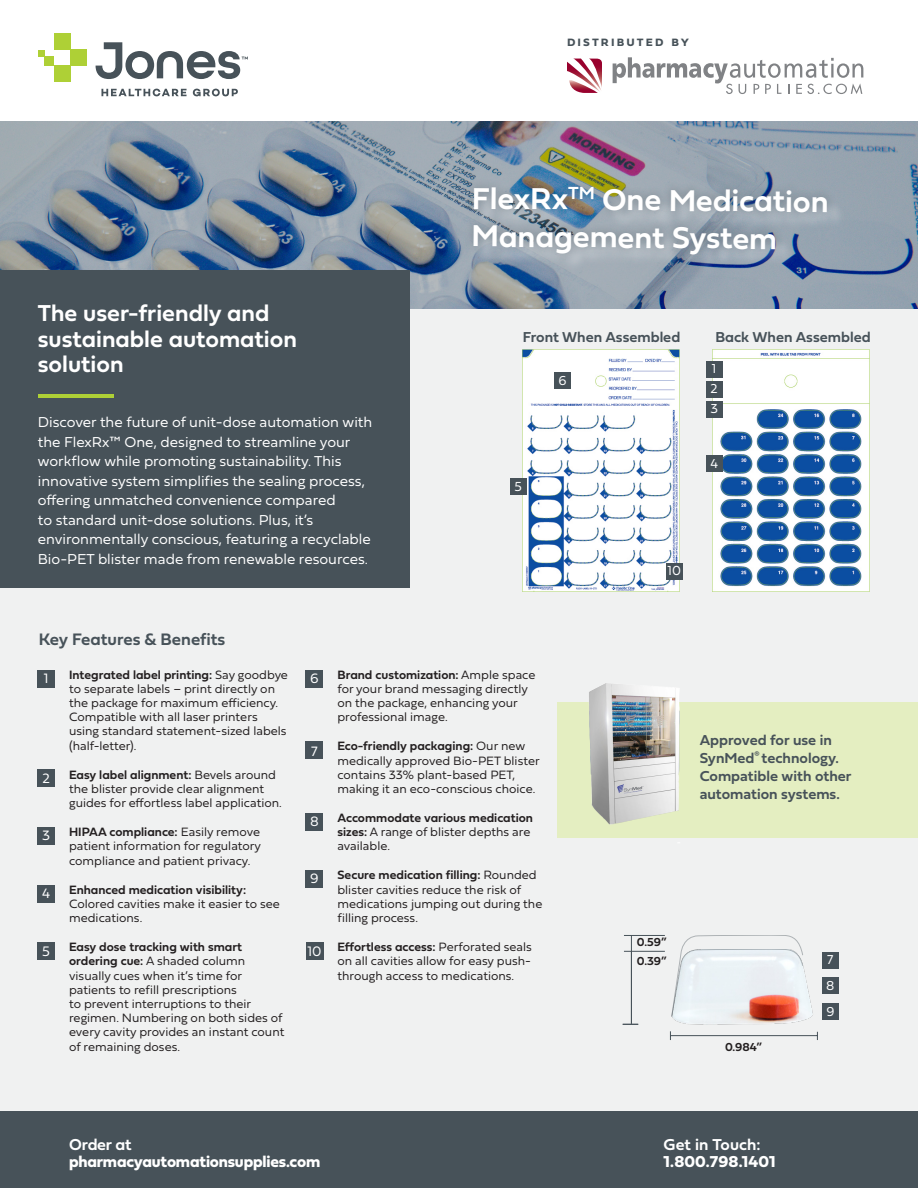
<style>
.page{position:relative;width:918px;height:1188px;background:#fff}
.page>*{position:absolute;margin:0;border:0;box-sizing:border-box;transform-origin:0 0}
.t1{font:31.5px/38.4px "Fieldwork Geo Demibold";color:#fff}
.t2{font:24px/25.5px "Fieldwork Geo Demibold";color:#fff}
.t3{font:18.3px "Fieldwork Geo Demibold";color:#fff}
.t4{font:17.4px "Fieldwork Geo Demibold";color:#475259}
.Subhead{font:16.5px/17.2px "Fieldwork Geo Bold";letter-spacing:-.01em;color:#fff}
.t5{font:15px/19.5px "Fieldwork Hum Light";color:#fff}
.t6{font:700 15px/18px "Fieldwork Hum Demi";color:#475259}
.t7{font:15px "Fieldwork Geo Demibold";color:#475259}
.t8{font:15px "Fieldwork Geo Demibold";letter-spacing:.14em;color:#475259}
.t9{font:14.4px "Fieldwork Hum Light";color:#fff}
.t10{font:14.1px "Fieldwork Hum Light";color:#fff}
.t11{font:13.65px "Fieldwork Hum Light";color:#fff}
.t12{font:13.5px "Fieldwork Hum Light";color:#fff}
.t13{font:12.6px/14.1px "Fieldwork Hum Light";color:#231f20}
.t14{font:12.6px/14.2px "Fieldwork Geo Demibold";color:#231f20}
.t15{font:700 12.15px "Fieldwork Hum Demi";color:#231f20}
.s1{font-family:"Fieldwork Geo Demibold"}
.s2{font-family:"Fieldwork Hum Light"}
</style>
<div class="page">
<div style="left:0;top:242px;width:918px;height:880px;background:#f0f1f1"></div>
<div style="left:0;top:1112px;width:918px;height:76px;background:#475259"></div>
<div style="left:38px;top:670px;width:17px;height:17px;background:#475259"></div>
<div style="left:38px;top:770px;width:17px;height:17px;background:#475259"></div>
<div style="left:38px;top:827px;width:17px;height:18px;background:#475259"></div>
<div style="left:38px;top:943px;width:17px;height:17px;background:#475259"></div>
<div style="left:38px;top:885px;width:17px;height:17px;background:#475259"></div>
<div style="left:306px;top:670px;width:17px;height:17px;background:#475259"></div>
<div style="left:306px;top:813px;width:17px;height:17px;background:#475259"></div>
<div style="left:306px;top:943px;width:17px;height:17px;background:#475259"></div>
<div style="left:306px;top:871px;width:17px;height:17px;background:#475259"></div>
<div style="left:306px;top:742px;width:17px;height:17px;background:#475259"></div>
<img style="left:523px;top:350px;width:156px;height:241px">
<img style="left:713px;top:350px;width:156px;height:241px">
<div style="left:706px;top:361px;width:16px;height:16px;background:#475259"></div>
<div style="left:706px;top:381px;width:16px;height:16px;background:#475259"></div>
<div style="left:706px;top:401px;width:16px;height:16px;background:#475259"></div>
<div style="left:706px;top:456px;width:16px;height:16px;background:#475259"></div>
<div style="left:510px;top:478px;width:17px;height:17px;background:#475259"></div>
<div style="left:822px;top:952px;width:16px;height:16px;background:#475259"></div>
<div style="left:822px;top:978px;width:16px;height:16px;background:#475259"></div>
<div style="left:822px;top:1004px;width:16px;height:16px;background:#475259"></div>
<div style="left:666px;top:563px;width:16px;height:16px;background:#475259"></div>
<hr style="left:624px;top:951px;width:41px;height:1px;background:#475259">
<hr style="left:670px;top:1035px;width:147px;height:1px;background:#475259">
<img style="left:672px;top:965px;width:141px;height:60px">
<div style="left:54px;top:33px;width:16px;height:17px;background:#aed036"></div>
<div style="left:70px;top:50px;width:17px;height:16px;background:#aed036"></div>
<div style="left:45px;top:56px;width:9px;height:10px;background:#aed036"></div>
<div style="left:38px;top:50px;width:7px;height:6px;background:#aed036"></div>
<div style="left:54px;top:66px;width:16px;height:16px;background:#aed036"></div>
<svg style="left:101px;top:89px;width:86px;height:7px"></svg>
<svg style="left:193px;top:89px;width:45px;height:7px"></svg>
<svg style="left:96px;top:42px;width:152px;height:37px"></svg>
<img style="left:0;top:121px;width:918px;height:188px">
<div style="left:476px;top:190px;width:369px;height:83px;background:#fff;opacity:.34"></div>
<svg style="left:464px;top:176px;width:373px;height:89px;background:#8d9ba7"></svg>
<div style="left:0;top:270px;width:409px;height:318px;background:#475259"></div>
<hr style="left:39px;top:395px;width:75px;height:3px;background:#aed036">
<div style="left:558px;top:703px;width:360px;height:135px;background:#e4eec1"></div>
<img style="left:578px;top:683px;width:112px;height:142px">
<svg style="left:613px;top:57px;width:250px;height:37px"></svg>
<svg style="left:567px;top:59px;width:35px;height:34px"></svg>
<div style="left:554px;top:373px;width:17px;height:16px;background:#475259"></div>
<svg style="left:671px;top:935px;width:132px;height:82px"></svg>
<hr style="left:631px;top:935px;width:1px;height:89px;background:#475259">
<hr style="left:624px;top:935px;width:41px;height:1px;background:#475259">
<svg style="left:623px;top:1024px;width:15px;height:1px"></svg>
<p class="t8" style="left:567px;top:29px;width:124px">distributed by</p>
<p class="t2" style="left:38px;top:300px;width:261px">The user-friendly and sustainable automation solution</p>
<p class="t5" style="left:38px;top:412px;width:336px">Discover the future of unit-dose automation with the FlexRx™ One, designed to streamline your workflow while promoting sustainability. This innovative system simplifies the sealing process, offering unmatched convenience compared<br>to standard unit-dose solutions. Plus, it’s environmentally conscious, featuring a recyclable Bio-PET blister made from renewable resources.</p>
<p class="t4" style="left:39px;top:626px;width:188px">Key Features &amp; Benefits</p>
<p class="t1" style="left:472px;top:178px;width:98px;rotate:1deg">FlexRx</p>
<p class="t3" style="left:568px;top:179px;width:28px">TM</p>
<p class="t1" style="left:473px;top:176px;width:358px;text-indent:130px;rotate:1deg">One Medication<br>Management System</p>
<p class="t7" style="left:523px;top:325px;width:159px">Front When Assembled</p>
<p class="t7" style="left:715px;top:325px;width:157px">Back When Assembled</p>
<p class="t12" style="left:558px;top:370px;width:10px">6</p>
<p class="t11" style="left:515px;top:475px;width:9px">5</p>
<p class="t12" style="left:712px;top:358px;width:6px">1</p>
<p class="t12" style="left:711px;top:378px;width:9px">2</p>
<p class="t12" style="left:710px;top:398px;width:9px">3</p>
<p class="t12" style="left:710px;top:453px;width:9px">4</p>
<p class="t11" style="left:667px;top:560px;width:15px">10</p>
<p class="t10" style="left:44px;top:667px;width:6px">1</p>
<p class="t10" style="left:42px;top:767px;width:9px">2</p>
<p class="t10" style="left:42px;top:825px;width:9px">3</p>
<p class="t10" style="left:42px;top:882px;width:10px">4</p>
<p class="t9" style="left:42px;top:939px;width:9px">5</p>
<p class="t13" style="left:69px;top:667px;width:220px"><span class="s1">Integrated label printing:</span> Say goodbye to separate labels – print directly on the package for maximum efficiency.<br>Compatible with all laser printers using standard statement-sized labels (half-letter).</p>
<p class="t13" style="left:69px;top:767px;width:214px"><span class="s1">Easy label alignment:</span> Bevels around the blister provide clear alignment guides for effortless label application.</p>
<p class="t13" style="left:69px;top:824px;width:193px;text-align:justify"><span class="s1">HIPAA compliance:</span> Easily remove patient information for regulatory compliance and patient privacy.</p>
<p class="t13" style="left:69px;top:882px;width:212px"><span class="s1">Enhanced medication visibility:<br></span>Colored cavities make it easier to see medications.</p>
<p class="t13" style="left:69px;top:939px;width:217px"><span class="s1">Easy dose tracking with smart ordering cue:</span> A shaded column visually cues when it’s time for patients to refill prescriptions<br>to prevent interruptions to their regimen. Numbering on both sides of every cavity provides an instant count of remaining doses.</p>
<p class="t10" style="left:310px;top:667px;width:10px">6</p>
<p class="t10" style="left:311px;top:740px;width:8px">7</p>
<p class="t10" style="left:310px;top:810px;width:10px">8</p>
<p class="t10" style="left:310px;top:868px;width:10px">9</p>
<p class="t9" style="left:307px;top:939px;width:16px">10</p>
<p class="t13" style="left:337px;top:667px;width:199px"><span class="s1">Brand customization:</span> Ample space for your brand messaging directly on the package, enhancing your professional image.</p>
<p class="t13" style="left:337px;top:738px;width:204px"><span class="s1">Eco-friendly packaging:</span> Our new medically approved Bio-PET blister contains 33% plant-based PET, making it an eco-conscious choice.</p>
<p class="t14" style="left:337px;top:810px;width:197px">Accommodate various medication sizes: <span class="s2">A range of blister depths are available.</span></p>
<p class="t13" style="left:337px;top:867px;width:206px"><span class="s1">Secure medication filling:</span> Rounded blister cavities reduce the risk of medications jumping out during the filling process.</p>
<p class="t13" style="left:337px;top:939px;width:196px;text-align:justify"><span class="s1">Effortless access:</span> Perforated seals on all cavities allow for easy push&shy;through access to medications.</p>
<p class="t6" style="left:700px;top:730px;width:153px">Approved for use in<br>SynMed<sup>®</sup> technology.<br>Compatible with other automation systems.</p>
<p class="t15" style="left:637px;top:933px;width:31px">0.59”</p>
<p class="t15" style="left:637px;top:952px;width:31px">0.39”</p>
<p class="t15" style="left:725px;top:1037px;width:38px">0.984”</p>
<p class="t12" style="left:827px;top:949px;width:8px">7</p>
<p class="t12" style="left:826px;top:975px;width:10px">8</p>
<p class="t12" style="left:826px;top:1001px;width:10px">9</p>
<p class="Subhead" style="left:69px;top:1135px;width:253px"><span class="s1">Order at </span>pharmacyautomationsupplies.com</p>
<p class="Subhead" style="left:664px;top:1135px;width:113px"><span class="s1">Get in Touch:<br></span>1.800.798.1401</p>
</div>
